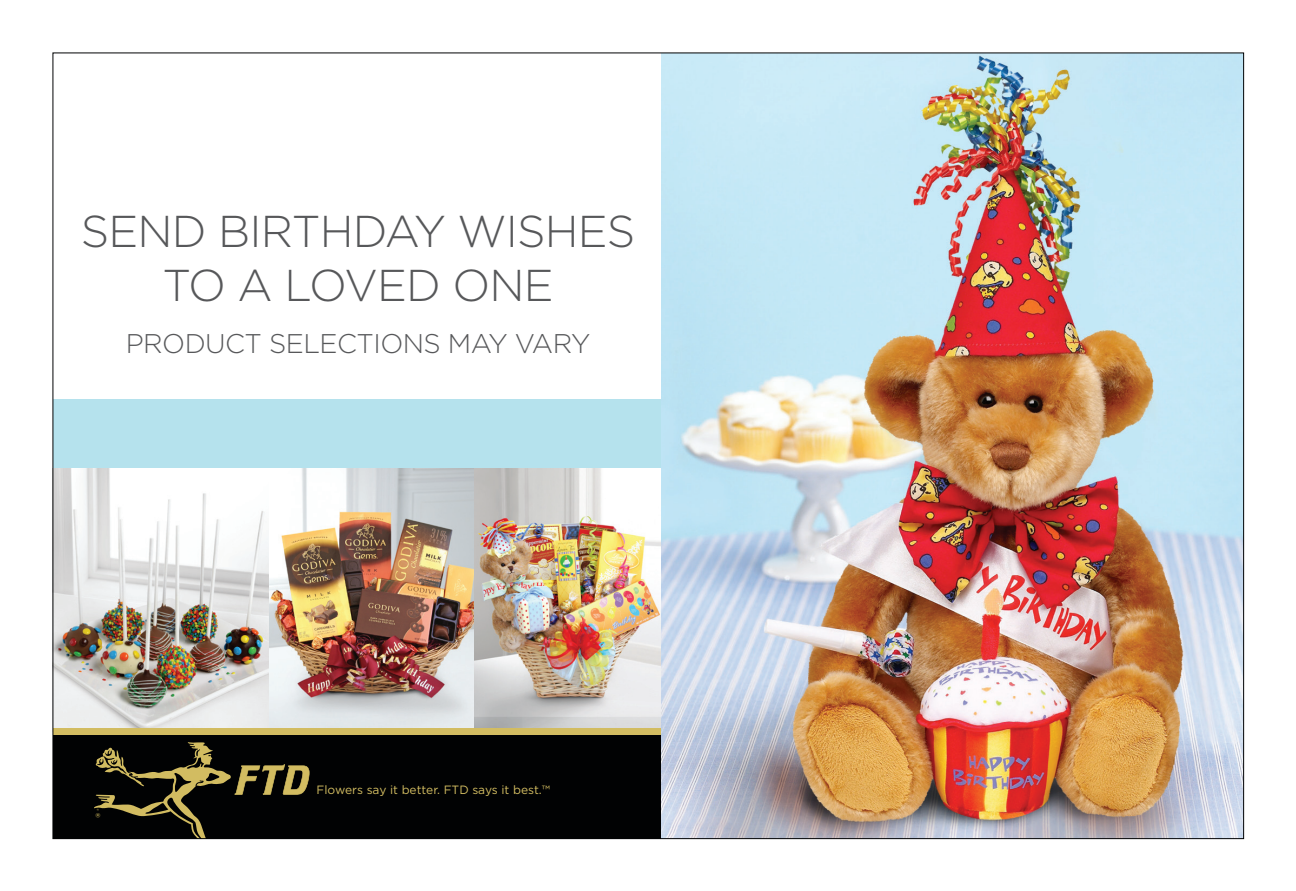
<style>
.page{position:relative;width:1296px;height:891px;background:#fff}
.page>*{position:absolute;margin:0;border:0;box-sizing:border-box;transform-origin:0 0}
.t1{font:300 44.55px/53.6px "Gotham";letter-spacing:-.02em;color:#57585a;text-align:center}
.t2{font:300 27px "Gotham";letter-spacing:-.02em;color:#57585a}
.t3{font:12.6px "Gotham";color:#d2bc61}
.t4{font:11.92px "Gotham";color:#d2bc61}
</style>
<div class="page">
<div style="left:53px;top:399px;width:611px;height:75px;background:#b5e2ed"></div>
<img style="left:268px;top:468px;width:207px;height:261px">
<img style="left:475px;top:468px;width:187px;height:261px">
<img style="left:55px;top:468px;width:213px;height:261px">
<div style="left:53px;top:729px;width:1190px;height:6px;background:#d2bc61"></div>
<div style="left:53px;top:735px;width:1190px;height:103px;background:#010203"></div>
<svg style="left:94px;top:742px;width:216px;height:95px"></svg>
<img style="left:662px;top:55px;width:580px;height:782px">
<h1 class="t1" style="left:81px;top:204px;width:556px">SEND BIRTHDAY WISHES<br>TO A LOVED ONE</h1>
<h2 class="t2" style="left:126px;top:327px;width:466px">PRODUCT SELECTIONS MAY VARY</h2>
<p class="t3" style="left:96px;top:809px;width:7px">®</p>
<p class="t4" style="left:317px;top:782px;width:235px">Flowers say it better. FTD says it best.™</p>
</div>
